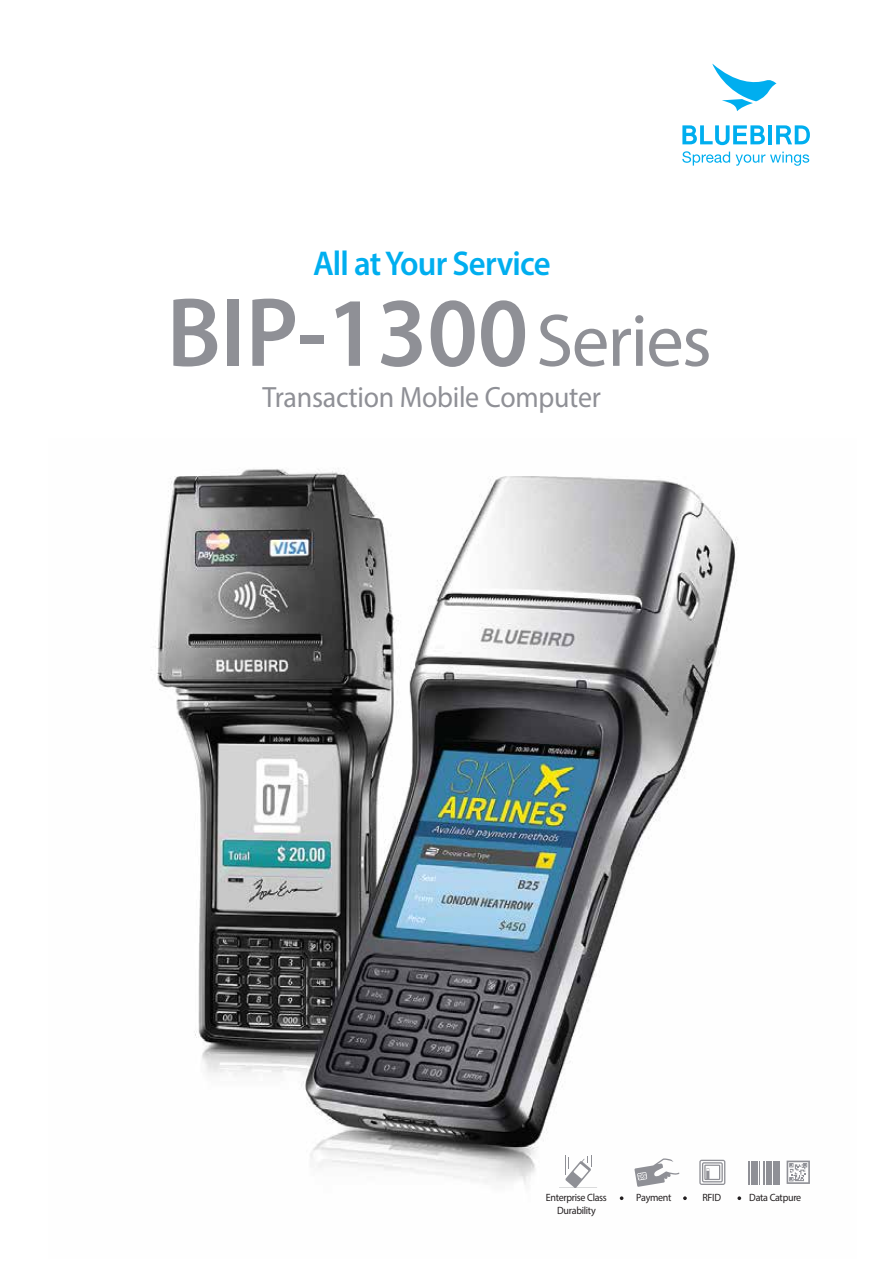
<style>
.page{position:relative;width:893px;height:1263px;background:#fff}
.page>*{position:absolute;margin:0;border:0;box-sizing:border-box;transform-origin:0 0}
.t1{font:600 99px "Myriad Pro";color:#8f9096;scale:.95 1}
.t2{font:600 34.5px "Myriad Pro";letter-spacing:-.025em;color:#00aeef;scale:.95 1}
.t3{font:29.4px "Myriad Pro";letter-spacing:-.01em;color:#8f9096;scale:.95 1}
.t4{font:10.5px/12.8px "Myriad Pro";letter-spacing:-.03em;color:#231f20;text-align:center;scale:.95 1}
.s1{font-weight:400;font-size:75px}
</style>
<div class="page">
<svg style="left:682px;top:151px;width:127px;height:15px"></svg>
<hr style="left:768px;top:125px;width:4px;height:19px;background:#00aeef">
<svg style="left:682px;top:125px;width:83px;height:20px"></svg>
<svg style="left:776px;top:125px;width:34px;height:19px"></svg>
<svg style="left:712px;top:64px;width:64px;height:47px"></svg>
<img style="left:155px;top:469px;width:632px;height:731px">
<svg style="left:559px;top:1155px;width:38px;height:33px"></svg>
<svg style="left:634px;top:1158px;width:45px;height:29px"></svg>
<svg style="left:699px;top:1160px;width:26px;height:25px"></svg>
<hr style="left:766px;top:1161px;width:3px;height:23px;background:#8f9096">
<hr style="left:763px;top:1161px;width:2px;height:23px;background:#8f9096">
<svg style="left:759px;top:1161px;width:1px;height:23px"></svg>
<svg style="left:748px;top:1161px;width:5px;height:23px"></svg>
<hr style="left:754px;top:1161px;width:4px;height:23px;background:#8f9096">
<hr style="left:770px;top:1161px;width:2px;height:23px;background:#8f9096">
<svg style="left:774px;top:1161px;width:1px;height:23px"></svg>
<hr style="left:775px;top:1161px;width:2px;height:23px;background:#8f9096">
<hr style="left:778px;top:1161px;width:2px;height:23px;background:#8f9096">
<svg style="left:787px;top:1160px;width:23px;height:24px"></svg>
<svg style="left:620px;top:1196px;width:3px;height:4px"></svg>
<svg style="left:737px;top:1196px;width:4px;height:4px"></svg>
<svg style="left:683px;top:1196px;width:4px;height:4px"></svg>
<h2 class="t2" style="left:313px;top:242px;width:252px">All atYour Service</h2>
<h1 class="t1" style="left:167px;top:270px;width:575px">BIP-1300<span class="s1">Series</span></h1>
<h3 class="t3" style="left:263px;top:379px;width:358px">Transaction Mobile Computer</h3>
<p class="t4" style="left:546px;top:1191px;width:66px">Enterprise Class<br>Durability</p>
<p class="t4" style="left:636px;top:1191px;width:39px">Payment</p>
<p class="t4" style="left:703px;top:1191px;width:21px">RFID</p>
<p class="t4" style="left:749px;top:1191px;width:56px">Data Catpure</p>
</div>
